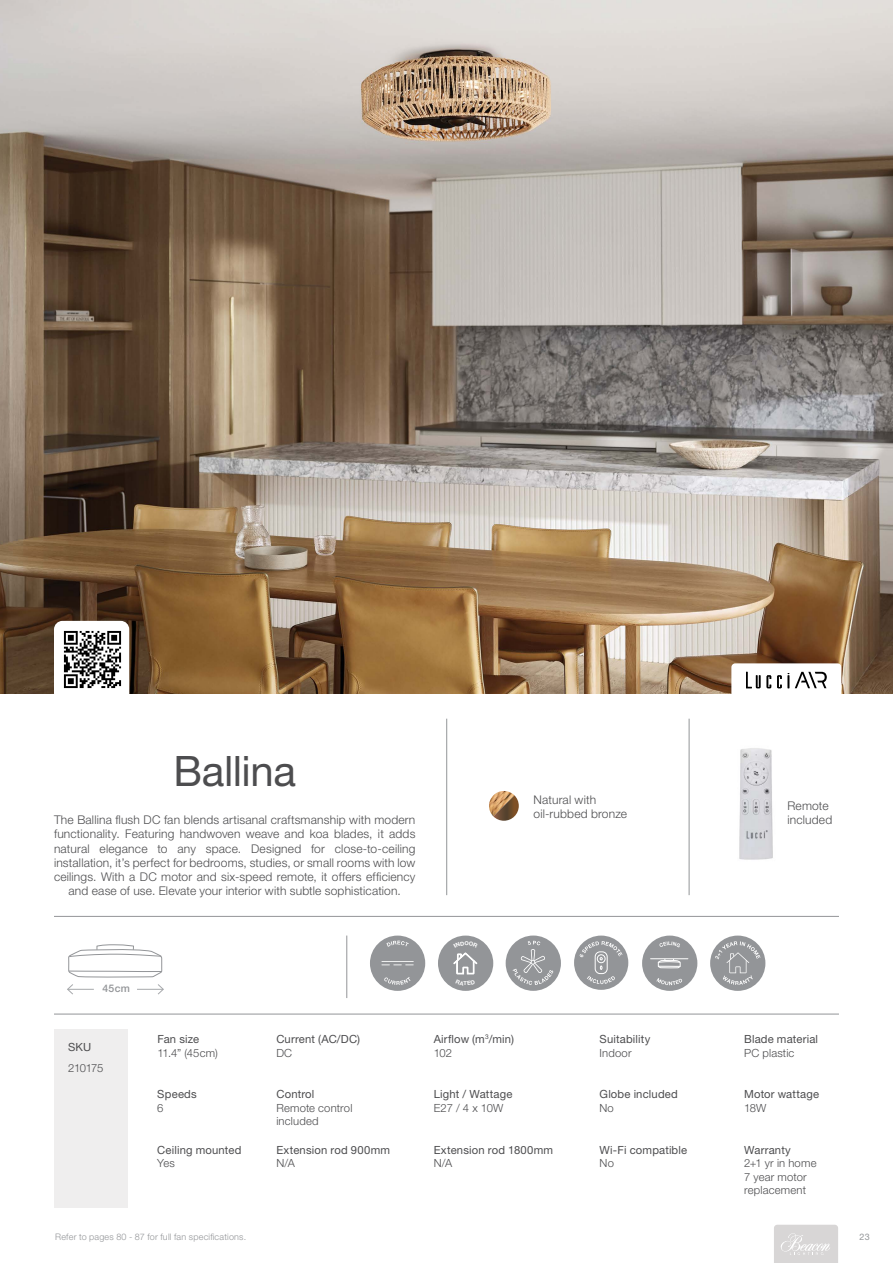
<style>
.page{position:relative;width:893px;height:1263px;background:#fff}
.page>*{position:absolute;margin:0;border:0;box-sizing:border-box;transform-origin:0 0}
.t1{font:42px "Helvetica Neue LT Std";letter-spacing:-.01em;color:#4d4d4f}
.t2{font:300 12px/14.2px "Helvetica Neue LT Std";letter-spacing:.015em;color:#4d4d4f}
.t3{font:11.25px/13.5px "Helvetica Neue LT Std";letter-spacing:.015em;color:#4d4d4f}
.t4{font:300 11.25px/13.5px "Helvetica Neue LT Std";letter-spacing:.015em;color:#4d4d4f}
.t5{font:500 10.5px "Helvetica Neue LT Std";color:#939598}
.t6{font:300 9px "Helvetica Neue LT Std";letter-spacing:.025em;color:#939598}
.t7{font:9px "Helvetica Neue LT Std";color:#939598}
.s1{font-weight:300}
</style>
<div class="page">
<svg style="left:774px;top:1225px;width:64px;height:38px;background:#dad9d9"></svg>
<img style="left:0;top:0;width:893px;height:693px">
<hr style="left:54px;top:916px;width:785px;height:1px;background:#939598">
<hr style="left:54px;top:1014px;width:785px;height:1px;background:#939598">
<hr style="left:347px;top:935px;width:1px;height:63px;background:#939598">
<img style="left:489px;top:791px;width:25px;height:25px">
<svg style="left:493px;top:795px;width:26px;height:26px"></svg>
<svg style="left:67px;top:984px;width:27px;height:11px"></svg>
<svg style="left:137px;top:984px;width:27px;height:11px"></svg>
<svg style="left:68px;top:944px;width:94px;height:33px"></svg>
<div style="left:370px;top:935px;width:55px;height:56px;background:#939598;border-radius:50%"></div>
<svg style="left:386px;top:940px;width:23px;height:7px"></svg>
<svg style="left:384px;top:977px;width:26px;height:8px"></svg>
<hr style="left:381px;top:961px;width:33px;height:1px;background:#fff">
<svg style="left:381px;top:964px;width:33px;height:1px"></svg>
<div style="left:710px;top:935px;width:55px;height:56px;background:#939598;border-radius:50%"></div>
<svg style="left:715px;top:941px;width:45px;height:44px"></svg>
<div style="left:574px;top:935px;width:54px;height:55px;background:#939598;border-radius:50%"></div>
<svg style="left:579px;top:941px;width:43px;height:43px"></svg>
<div style="left:438px;top:935px;width:55px;height:56px;background:#939598;border-radius:50%"></div>
<div style="left:506px;top:935px;width:55px;height:56px;background:#939598;border-radius:50%"></div>
<svg style="left:513px;top:941px;width:40px;height:44px"></svg>
<div style="left:731px;top:663px;width:110px;height:34px;background:#fff;border-radius:4px"></div>
<svg style="left:746px;top:672px;width:43px;height:16px"></svg>
<svg style="left:795px;top:672px;width:32px;height:16px"></svg>
<img style="left:739px;top:748px;width:34px;height:112px">
<div style="left:642px;top:935px;width:55px;height:56px;background:#939598;border-radius:50%"></div>
<svg style="left:659px;top:941px;width:21px;height:6px"></svg>
<svg style="left:656px;top:978px;width:26px;height:7px"></svg>
<hr style="left:651px;top:958px;width:37px;height:1px;background:#fff">
<svg style="left:658px;top:959px;width:23px;height:9px"></svg>
<div style="left:54px;top:1029px;width:74px;height:179px;background:#efeeee"></div>
<hr style="left:446px;top:719px;width:1px;height:176px;background:#939598">
<hr style="left:689px;top:719px;width:1px;height:176px;background:#939598">
<div style="left:54px;top:621px;width:75px;height:81px;background:#fff;border-radius:9px"></div>
<img style="left:63px;top:630px;width:59px;height:59px">
<svg style="left:454px;top:952px;width:24px;height:23px"></svg>
<h1 class="t1" style="left:173px;top:746px;width:124px">Ballina</h1>
<p class="t2" style="left:54px;top:812px;width:363px;text-align:center">The Ballina flush DC fan blends artisanal craftsmanship with modern functionality. Featuring handwoven weave and koa blades, it adds natural elegance to any space. Designed for close-to-ceiling installation, it’s perfect for bedrooms, studies, or small rooms with low ceilings. With a DC motor and six-speed remote, it offers efficiency and ease of use. Elevate your interior with subtle sophistication.</p>
<p class="t2" style="left:533px;top:792px;width:95px">Natural with oil-rubbed bronze</p>
<p class="t2" style="left:787px;top:798px;width:46px">Remote included</p>
<p class="t5" style="left:103px;top:982px;width:29px">45cm</p>
<p class="t3" style="left:68px;top:1040px;width:25px">SKU</p>
<p class="t4" style="left:68px;top:1061px;width:37px">210175</p>
<p class="t3" style="left:157px;top:1032px;width:43px">Fan size</p>
<p class="t4" style="left:157px;top:1046px;width:62px">11.4” (45cm)</p>
<p class="t3" style="left:276px;top:1032px;width:85px">Current (AC/DC)</p>
<p class="t4" style="left:276px;top:1046px;width:17px">DC</p>
<p class="t3" style="left:434px;top:1032px;width:82px">Airflow (m<sup>3</sup>/min)<br><span class="s1">102</span></p>
<p class="t3" style="left:600px;top:1032px;width:52px">Suitability</p>
<p class="t4" style="left:600px;top:1046px;width:33px">Indoor</p>
<p class="t3" style="left:744px;top:1032px;width:75px">Blade material</p>
<p class="t4" style="left:744px;top:1046px;width:52px">PC plastic</p>
<p class="t3" style="left:157px;top:1087px;width:41px">Speeds</p>
<p class="t4" style="left:157px;top:1101px;width:8px">6</p>
<p class="t3" style="left:276px;top:1087px;width:40px">Control</p>
<p class="t4" style="left:276px;top:1101px;width:78px">Remote control included</p>
<p class="t3" style="left:434px;top:1087px;width:80px">Light / Wattage</p>
<p class="t4" style="left:434px;top:1101px;width:71px">E27 / 4 x 10W</p>
<p class="t3" style="left:600px;top:1087px;width:80px">Globe included</p>
<p class="t4" style="left:600px;top:1101px;width:16px">No</p>
<p class="t3" style="left:744px;top:1087px;width:76px">Motor wattage</p>
<p class="t4" style="left:744px;top:1101px;width:24px">18W</p>
<p class="t3" style="left:157px;top:1143px;width:86px">Ceiling mounted</p>
<p class="t4" style="left:157px;top:1156px;width:19px">Yes</p>
<p class="t3" style="left:276px;top:1143px;width:115px">Extension rod 900mm</p>
<p class="t4" style="left:276px;top:1156px;width:20px">N/A</p>
<p class="t3" style="left:434px;top:1143px;width:121px">Extension rod 1800mm</p>
<p class="t4" style="left:434px;top:1156px;width:20px">N/A</p>
<p class="t3" style="left:600px;top:1143px;width:89px">Wi-Fi compatible</p>
<p class="t4" style="left:600px;top:1156px;width:16px">No</p>
<p class="t3" style="left:744px;top:1143px;width:48px">Warranty</p>
<p class="t4" style="left:744px;top:1156px;width:74px">2+1 yr in home<br>7 year motor replacement</p>
<p class="t6" style="left:55px;top:1231px;width:192px">Refer to pages 80 - 87 for full fan specifications.</p>
<p class="t7" style="left:860px;top:1232px;width:12px">23</p>
</div>
